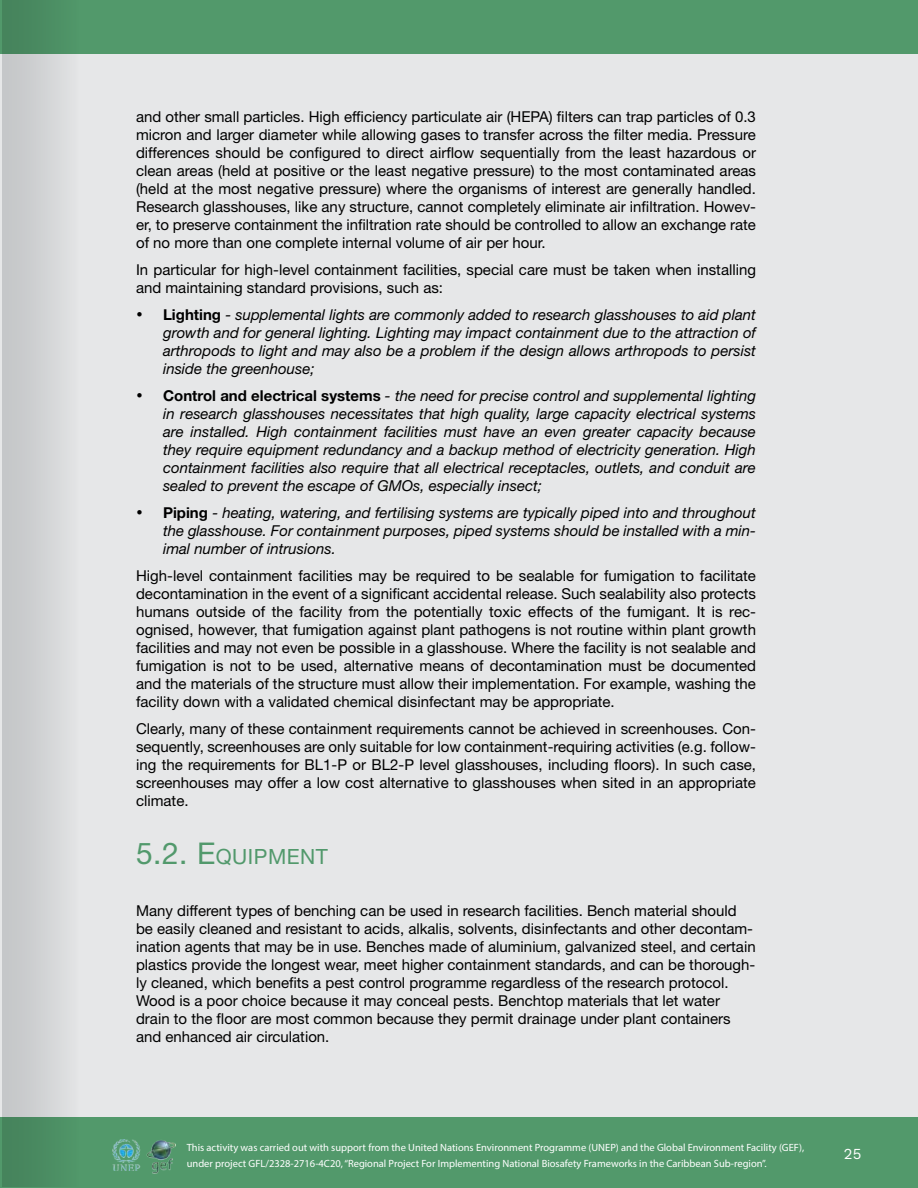
<style>
.page{position:relative;width:918px;height:1188px;background:#fff}
.page>*{position:absolute;margin:0;border:0;box-sizing:border-box;transform-origin:0 0}
.t1{font:21px "Helvetica Neue LT Std";letter-spacing:.025em;color:#52996c}
.t2{font:15px/18px "Helvetica Neue LT Std";color:#000;text-align:justify}
.t3{font:italic 15px/18px "Helvetica Neue LT Std";color:#000;text-align:justify}
.t4{font:15px "Work Sans";color:#fff}
.t5{font:10.5px/16.5px "Myriad Pro";color:#fff}
.s1{font-weight:700;font-style:normal}
.s2{font-size:30px}
</style>
<div class="page">
<div style="left:0;top:54px;width:918px;height:1063px;background:#e6e7e8"></div>
<div style="left:0;top:0;width:918px;height:54px;background:#52996b"></div>
<hr style="left:0;top:1117px;width:3px;height:71px;background:#52996b">
<div style="left:2px;top:1117px;width:916px;height:71px;background:#52996b"></div>
<img style="left:112px;top:1140px;width:35px;height:31px">
<img style="left:147px;top:1140px;width:28px;height:33px">
<p class="t2" style="left:136px;top:107px;width:621px">and other small particles. High efficiency particulate air (HEPA) filters can trap particles of 0.3 micron and larger diameter while allowing gases to transfer across the filter media. Pressure differences should be configured to direct airflow sequentially from the least hazardous or clean areas (held at positive or the least negative pressure) to the most contaminated areas (held at the most negative pressure) where the organisms of interest are generally handled.<br>Research glasshouses, like any structure, cannot completely eliminate air infiltration. Howev&shy;er, to preserve containment the infiltration rate should be controlled to allow an exchange rate of no more than one complete internal volume of air per hour.</p>
<p class="t2" style="left:136px;top:260px;width:621px">In particular for high-level containment facilities, special care must be taken when installing and maintaining standard provisions, such as:</p>
<p class="t3" style="left:163px;top:305px;width:594px;text-indent:-27px">• <span class="s1">Lighting</span> - supplemental lights are commonly added to research glasshouses to aid plant growth and for general lighting. Lighting may impact containment due to the attraction of arthropods to light and may also be a problem if the design allows arthropods to persist inside the greenhouse;</p>
<p class="t3" style="left:163px;top:386px;width:594px;text-indent:-27px">• <span class="s1">Control and electrical systems</span> - the need for precise control and supplemental lighting in research glasshouses necessitates that high quality, large capacity electrical systems are installed. High containment facilities must have an even greater capacity because they require equipment redundancy and a backup method of electricity generation. High containment facilities also require that all electrical receptacles, outlets, and conduit are sealed to prevent the escape of GMOs, especially insect;</p>
<p class="t3" style="left:163px;top:503px;width:594px;text-indent:-27px">• <span class="s1">Piping</span> - heating, watering, and fertilising systems are typically piped into and throughout the glasshouse. For containment purposes, piped systems should be installed with a min&shy;imal number of intrusions.</p>
<p class="t2" style="left:136px;top:566px;width:621px">High-level containment facilities may be required to be sealable for fumigation to facilitate decontamination in the event of a significant accidental release. Such sealability also protects humans outside of the facility from the potentially toxic effects of the fumigant. It is rec&shy;ognised, however, that fumigation against plant pathogens is not routine within plant growth facilities and may not even be possible in a glasshouse. Where the facility is not sealable and fumigation is not to be used, alternative means of decontamination must be documented and the materials of the structure must allow their implementation. For example, washing the facility down with a validated chemical disinfectant may be appropriate.</p>
<p class="t2" style="left:136px;top:719px;width:621px">Clearly, many of these containment requirements cannot be achieved in screenhouses. Con&shy;sequently, screenhouses are only suitable for low containment-requiring activities (e.g. follow&shy;ing the requirements for BL1-P or BL2-P level glasshouses, including floors). In such case, screenhouses may offer a low cost alternative to glasshouses when sited in an appropriate climate.</p>
<h1 class="t1" style="left:136px;top:844px;width:193px"><span class="s2">5.2. E</span>QUIPMENT</h1>
<p class="t2" style="left:136px;top:901px;width:621px;text-align:left">Many different types of benching can be used in research facilities. Bench material should be easily cleaned and resistant to acids, alkalis, solvents, disinfectants and other decontam&shy;ination agents that may be in use. Benches made of aluminium, galvanized steel, and certain plastics provide the longest wear, meet higher containment standards, and can be thorough&shy;ly cleaned, which benefits a pest control programme regardless of the research protocol.<br>Wood is a poor choice because it may conceal pests. Benchtop materials that let water drain to the floor are most common because they permit drainage under plant containers and enhanced air circulation.</p>
<p class="t5" style="left:187px;top:1139px;width:619px">This activity was carried out with support from the United Nations Environment Programme (UNEP) and the Global Environment Facility (GEF), under project GFL/2328-2716-4C20, “Regional Project For Implementing National Biosafety Frameworks in the Caribbean Sub-region”.</p>
<p class="t4" style="left:844px;top:1145px;width:19px">25</p>
</div>
